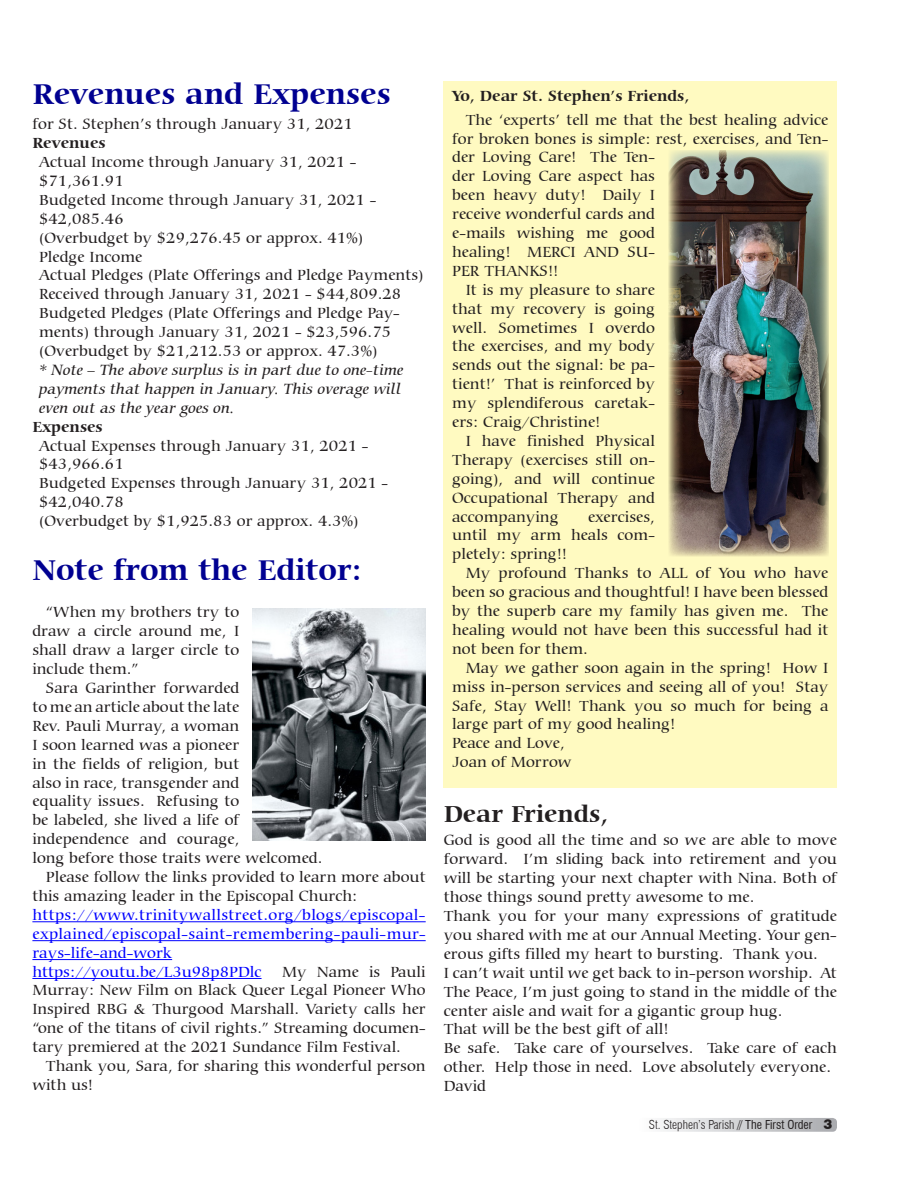
<style>
.page{position:relative;width:918px;height:1188px;background:#fff}
.page>*{position:absolute;margin:0;border:0;box-sizing:border-box;transform-origin:0 0}
.t1{font:700 30.75px "Carmina BT";color:#000091}
.t2{font:700 24.75px "Carmina BT";color:#231f20}
.t3{font:500 15.75px/18.9px "Carmina BT";color:#231f20}
.t4{font:500 15.75px/18.9px "Carmina BT";color:#00f;text-align:justify}
.t5{font:italic 500 15.75px/18.9px "Carmina BT";color:#231f20}
.t6{font:700 15.75px "Carmina BT";color:#231f20}
.t7{font:300 condensed 12px "Swiss 721 BT";color:#231f20}
.s1{font-weight:400}
.s2{font-weight:900;font-stretch:normal;font-size:13.5px}
</style>
<div class="page">
<svg style="left:639px;top:1118px;width:198px;height:14px"></svg>
<div style="left:444px;top:81px;width:393px;height:706px;background:#fffac1"></div>
<img style="left:669px;top:150px;width:159px;height:406px">
<hr style="left:32px;top:921px;width:394px;height:1px;background:#00f">
<hr style="left:32px;top:940px;width:394px;height:1px;background:#00f">
<hr style="left:32px;top:959px;width:140px;height:1px;background:#00f">
<hr style="left:32px;top:978px;width:230px;height:1px;background:#00f">
<img style="left:253px;top:608px;width:173px;height:233px">
<p class="t1" style="left:32px;top:76px;width:360px">Revenues and Expenses</p>
<p class="t3" style="left:32px;top:115px;width:322px">for St. Stephen’s through January 31, 2021</p>
<p class="t6" style="left:32px;top:134px;width:75px">Revenues</p>
<p class="t3" style="left:39px;top:153px;width:319px">Actual Income through January 31, 2021 - $71,361.91</p>
<p class="t3" style="left:39px;top:191px;width:339px">Budgeted Income through January 31, 2021 - $42,085.46</p>
<p class="t3" style="left:39px;top:228px;width:326px">(Overbudget by $29,276.45 or approx. 41%)</p>
<p class="t3" style="left:39px;top:247px;width:105px">Pledge Income</p>
<p class="t3" style="left:39px;top:266px;width:386px">Actual Pledges (Plate Offerings and Pledge Payments)<br>Received through January 31, 2021 - $44,809.28</p>
<p class="t3" style="left:39px;top:304px;width:362px">Budgeted Pledges (Plate Offerings and Pledge Pay&shy;ments) through January 31, 2021 - $23,596.75</p>
<p class="t3" style="left:39px;top:342px;width:340px">(Overbudget by $21,212.53 or approx. 47.3%)</p>
<p class="t5" style="left:39px;top:361px;width:366px">* Note – The above surplus is in part due to one-time payments that happen in January. This overage will even out as the year goes on.</p>
<p class="t6" style="left:32px;top:417px;width:72px">Expenses</p>
<p class="t3" style="left:39px;top:436px;width:331px">Actual Expenses through January 31, 2021 - $43,966.61</p>
<p class="t3" style="left:39px;top:474px;width:351px">Budgeted Expenses through January 31, 2021 - $42,040.78</p>
<p class="t3" style="left:39px;top:512px;width:321px">(Overbudget by $1,925.83 or approx. 4.3%)</p>
<p class="t1" style="left:32px;top:551px;width:331px">Note from the Editor:</p>
<p class="t3" style="left:32px;top:603px;width:209px;text-align:justify;text-indent:14px">“When my brothers try to draw a circle around me, I shall draw a larger circle to include them.”</p>
<p class="t3" style="left:32px;top:679px;width:292px;text-indent:14px">Sara Garinther forwarded<br>to me an article about the late<br>Rev. Pauli Murray, a woman<br>I soon learned was a pioneer<br>in the fields of religion, but<br>also in race, transgender and<br>equality issues. Refusing to<br>be labeled, she lived a life of independence and courage,<br>long before those traits were welcomed.</p>
<p class="t3" style="left:32px;top:868px;width:395px;text-indent:14px">Please follow the links provided to learn more about this amazing leader in the Episcopal Church:</p>
<p class="t4" style="left:32px;top:906px;width:395px">https://www.trinitywallstreet.org/blogs/episcopal&shy;explained/episcopal-saint-remembering-pauli-mur&shy;rays-life-and-work</p>
<p class="t4" style="left:32px;top:962px;width:231px">https://youtu.be/L3u98p8PDlc</p>
<p class="t3" style="left:32px;top:962px;width:395px;text-align:justify;text-indent:250px">My Name is Pauli Murray: New Film on Black Queer Legal Pioneer Who Inspired RBG &amp; Thurgood Marshall. Variety calls her “one of the titans of civil rights.” Streaming documen&shy;tary premiered at the 2021 Sundance Film Festival.</p>
<p class="t3" style="left:32px;top:1057px;width:395px;text-indent:14px">Thank you, Sara, for sharing this wonderful person with us!</p>
<p class="t6" style="left:452px;top:87px;width:239px">Yo, Dear St. Stephen’s Friends,</p>
<p class="t3" style="left:452px;top:110px;width:378px;text-indent:14px">The ‘experts’ tell me that the best healing advice for broken bones is simple: rest, exercises, and Ten&shy;der Loving Care! The Ten-<br>der Loving Care aspect has<br>been heavy duty! Daily I<br>receive wonderful cards and<br>e-mails wishing me good<br>healing! MERCI AND SU-<br>PER THANKS!!</p>
<p class="t3" style="left:452px;top:280px;width:204px;text-align:justify;text-indent:14px">It is my pleasure to share that my recovery is going well. Sometimes I overdo the exercises, and my body sends out the signal: be pa&shy;tient!’ That is reinforced by my splendiferous caretak&shy;ers: Craig/Christine!</p>
<p class="t3" style="left:452px;top:432px;width:204px;text-align:justify;text-indent:14px">I have finished Physical Therapy (exercises still on&shy;going), and will continue Occupational Therapy and accompanying</p>
<p class="t3" style="left:452px;top:507px;width:204px;text-align:justify;text-indent:136px">exercises, until my arm heals com&shy;pletely: spring!!</p>
<p class="t3" style="left:452px;top:564px;width:378px;text-align:justify;text-indent:14px">My profound Thanks to ALL of You who have been so gracious and thoughtful! I have been blessed by the superb care my family has given me. The healing would not have been this successful had it not been for them.</p>
<p class="t3" style="left:452px;top:658px;width:378px;text-align:justify;text-indent:14px">May we gather soon again in the spring! How I miss in-person services and seeing all of you! Stay Safe, Stay Well! Thank you so much for being a large part of my good healing!</p>
<p class="t3" style="left:452px;top:734px;width:114px">Peace and Love,</p>
<p class="t3" style="left:452px;top:753px;width:121px">Joan of Morrow</p>
<p class="t2" style="left:444px;top:800px;width:166px">Dear Friends,</p>
<p class="t3" style="left:444px;top:831px;width:395px;text-align:justify">God is good all the time and so we are able to move forward. I’m sliding back into retirement and you will be starting your next chapter with Nina. Both of those things sound pretty awesome to me.</p>
<p class="t3" style="left:444px;top:907px;width:395px;text-align:justify">Thank you for your many expressions of gratitude you shared with me at our Annual Meeting. Your gen&shy;erous gifts filled my heart to bursting. Thank you.</p>
<p class="t3" style="left:444px;top:963px;width:395px;text-align:justify">I can’t wait until we get back to in-person worship. At The Peace, I’m just going to stand in the middle of the center aisle and wait for a gigantic group hug.</p>
<p class="t3" style="left:444px;top:1020px;width:226px">That will be the best gift of all!</p>
<p class="t3" style="left:444px;top:1039px;width:395px">Be safe. Take care of yourselves. Take care of each other. Help those in need. Love absolutely everyone.</p>
<p class="t3" style="left:444px;top:1077px;width:44px">David</p>
<p class="t7" style="left:649px;top:1118px;width:185px">St. Stephen’s Parish // <span class="s1">The First Order</span> <span class="s2">3</span></p>
</div>
